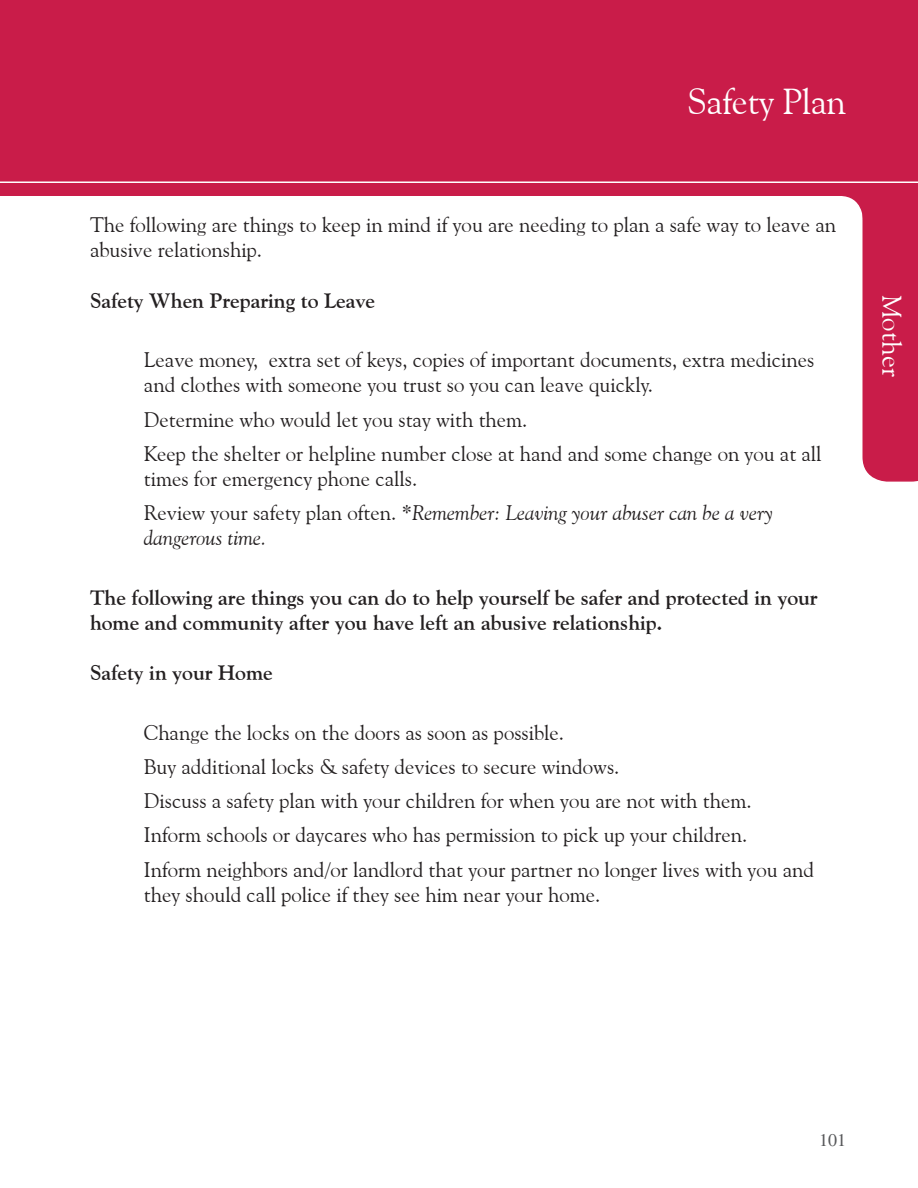
<style>
.page{position:relative;width:918px;height:1188px;background:#fff}
.page>*{position:absolute;margin:0;border:0;box-sizing:border-box;transform-origin:0 0}
.t1{font:36px "Goudy Old Style BT";letter-spacing:-.01em;color:#fff}
.t2{font:27px "Goudy Old Style BT";letter-spacing:.005em;color:#fff}
.t3{font:21px/25.2px "Goudy Old Style BT";color:#231f20}
.t4{font:700 21px/25.2px "Goudy Old Style BT";color:#231f20}
.t5{font:italic 21px/25.2px "Goudy Old Style BT";color:#231f20}
.t6{font:18px "Times";color:#57585a}
.s1{font-style:normal}
</style>
<div class="page">
<div style="left:0;top:0;width:862px;height:196px;background:#c91c49"></div>
<div style="left:862px;top:0;width:56px;height:482px;background:#c91c49"></div>
<div style="left:840px;top:112px;width:72px;height:107px;background:#c91c49;border-radius:24px"></div>
<div style="left:839px;top:111px;width:73px;height:109px;border:2px solid #c91c49;border-radius:24px"></div>
<hr style="left:0;top:182px;width:918px;height:1px;background:#fff">
<p class="t1" style="left:688px;top:80px;width:160px">Safety Plan</p>
<p class="t3" style="left:90px;top:212px;width:748px">The following are things to keep in mind if you are needing to plan a safe way to leave an abusive relationship.</p>
<p class="t4" style="left:90px;top:288px;width:287px">Safety When Preparing to Leave</p>
<p class="t3" style="left:144px;top:347px;width:672px">Leave money, extra set of keys, copies of important documents, extra medicines and clothes with someone you trust so you can leave quickly.</p>
<p class="t3" style="left:144px;top:406px;width:385px">Determine who would let you stay with them.</p>
<p class="t3" style="left:144px;top:441px;width:679px">Keep the shelter or helpline number close at hand and some change on you at all times for emergency phone calls.</p>
<p class="t5" style="left:144px;top:500px;width:631px"><span class="s1">Review your safety plan often.</span> *Remember: Leaving your abuser can be a very dangerous time.</p>
<p class="t4" style="left:90px;top:585px;width:729px">The following are things you can do to help yourself be safer and protected in your home and community after you have left an abusive relationship.</p>
<p class="t4" style="left:90px;top:660px;width:184px">Safety in your Home</p>
<p class="t3" style="left:144px;top:720px;width:422px">Change the locks on the doors as soon as possible.</p>
<p class="t3" style="left:144px;top:754px;width:477px">Buy additional locks &amp; safety devices to secure windows.</p>
<p class="t3" style="left:144px;top:788px;width:609px">Discuss a safety plan with your children for when you are not with them.</p>
<p class="t3" style="left:144px;top:822px;width:605px">Inform schools or daycares who has permission to pick up your children.</p>
<p class="t3" style="left:144px;top:856px;width:672px">Inform neighbors and/or landlord that your partner no longer lives with you and they should call police if they see him near your home.</p>
<p class="t2" style="left:908px;top:295px;width:84px;rotate:90deg">Mother</p>
<p class="t6" style="left:819px;top:1130px;width:28px">101</p>
</div>
